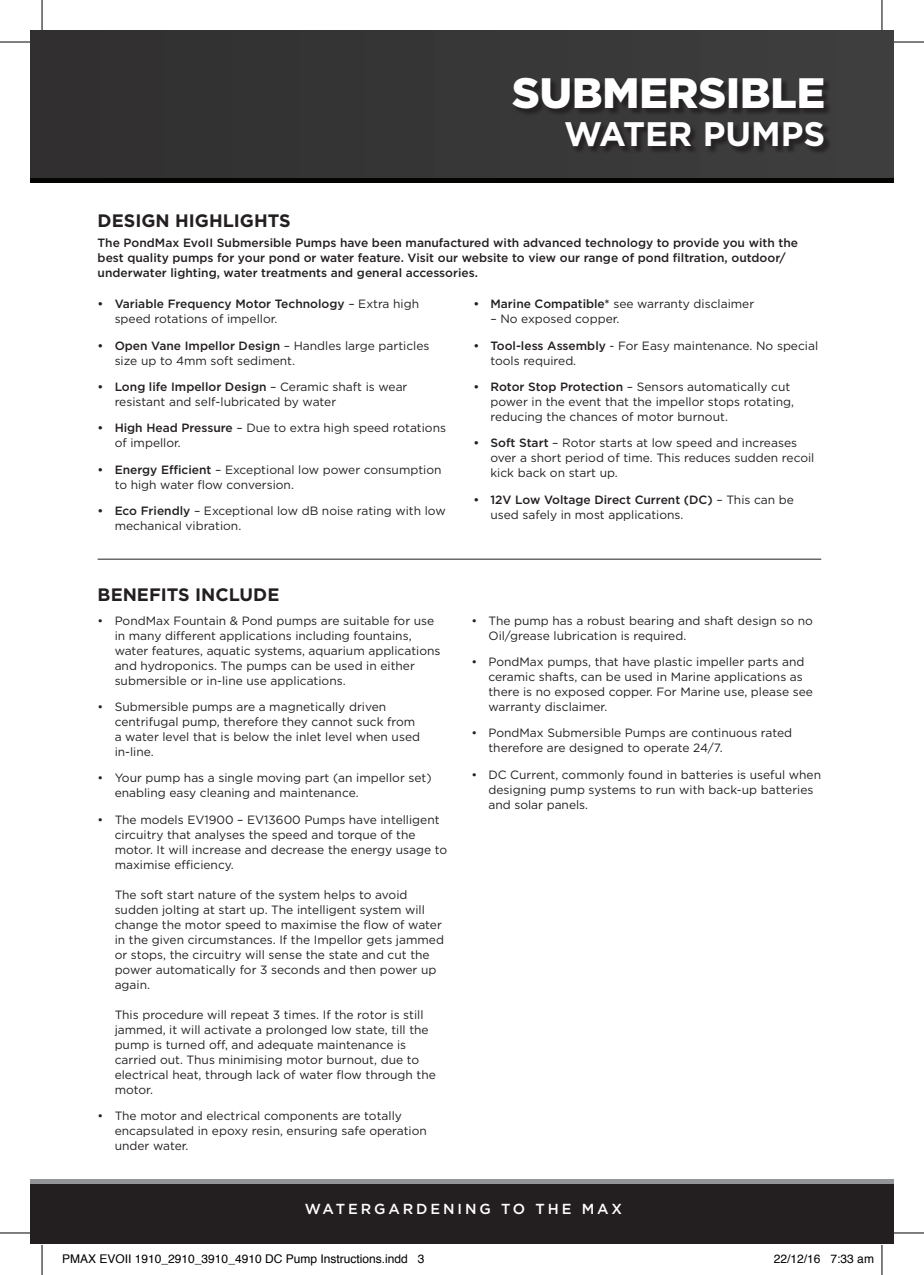
<style>
.page{position:relative;width:924px;height:1275px;background:#fff}
.page>*{position:absolute;margin:0;border:0;box-sizing:border-box;transform-origin:0 0}
.t1{font:900 42.6px "Gotham HTF";color:#fff}
.t2{font:700 34px "Gotham";color:#fff}
.t3{font:700 18px "Gotham";color:#231f20}
.t4{font:500 14.6px "Gotham";letter-spacing:.2em;color:#fff}
.t5{font:12px/15px "Gotham";color:#231f20}
.t6{font:500 12px/15px "Gotham";color:#231f20}
.t7{font:12px "Helvetica";color:#000}
.s1{font-weight:500}
</style>
<div class="page">
<div style="left:31px;top:1183px;width:861px;height:61px;background:#231f20"></div>
<hr style="left:31px;top:1179px;width:861px;height:4px;background:#939598">
<div style="left:31px;top:31px;width:861px;height:147px;background:#363536"></div>
<hr style="left:31px;top:178px;width:861px;height:4px;background:#040503">
<div style="left:512px;top:78px;width:319px;height:77px;background:#231f20;opacity:.85"></div>
<hr style="left:98px;top:558px;width:722px;height:1px;background:#231f20">
<hr style="left:0;top:42px;width:30px;height:1px;background:#000">
<hr style="left:893px;top:42px;width:30px;height:1px;background:#000">
<hr style="left:0;top:1232px;width:30px;height:1px;background:#000">
<hr style="left:893px;top:1232px;width:30px;height:1px;background:#000">
<hr style="left:42px;top:0;width:1px;height:30px;background:#000">
<hr style="left:42px;top:1245px;width:1px;height:30px;background:#000">
<hr style="left:881px;top:0;width:1px;height:30px;background:#000">
<hr style="left:881px;top:1245px;width:1px;height:30px;background:#000">
<h1 class="t1" style="left:512px;top:68px;width:314px">SUBMERSIBLE</h1>
<h2 class="t2" style="left:563px;top:111px;width:262px">WATER PUMPS</h2>
<h3 class="t3" style="left:98px;top:208px;width:194px">DESIGN HIGHLIGHTS</h3>
<p class="t6" style="left:98px;top:235px;width:701px">The PondMax EvoII Submersible Pumps have been manufactured with advanced technology to provide you with the best quality pumps for your pond or water feature. Visit our website to view our range of pond filtration, outdoor/ underwater lighting, water treatments and general accessories.</p>
<p class="t5" style="left:115px;top:296px;width:306px;text-indent:-17px"><span class="s1">• Variable Frequency Motor Technology</span> – Extra high speed rotations of impellor.</p>
<p class="t5" style="left:115px;top:338px;width:316px;text-indent:-17px"><span class="s1">• Open Vane Impellor Design</span> – Handles large particles size up to 4mm soft sediment.</p>
<p class="t5" style="left:115px;top:379px;width:294px;text-indent:-17px"><span class="s1">• Long life Impellor Design</span> – Ceramic shaft is wear resistant and self-lubricated by water</p>
<p class="t5" style="left:115px;top:420px;width:333px;text-indent:-17px"><span class="s1">• High Head Pressure</span> – Due to extra high speed rotations of impellor.</p>
<p class="t5" style="left:115px;top:462px;width:328px;text-indent:-17px"><span class="s1">• Energy Efficient</span> – Exceptional low power consumption to high water flow conversion.</p>
<p class="t5" style="left:115px;top:503px;width:332px;text-indent:-17px"><span class="s1">• Eco Friendly</span> – Exceptional low dB noise rating with low mechanical vibration.</p>
<h3 class="t3" style="left:98px;top:582px;width:183px">BENEFITS INCLUDE</h3>
<p class="t5" style="left:115px;top:613px;width:327px;text-indent:-17px">• PondMax Fountain &amp; Pond pumps are suitable for use in many different applications including fountains, water features, aquatic systems, aquarium applications and hydroponics. The pumps can be used in either submersible or in-line use applications.</p>
<p class="t5" style="left:115px;top:699px;width:307px;text-indent:-17px">• Submersible pumps are a magnetically driven centrifugal pump, therefore they cannot suck from a water level that is below the inlet level when used in-line.</p>
<p class="t5" style="left:115px;top:770px;width:318px;text-indent:-17px">• Your pump has a single moving part (an impellor set) enabling easy cleaning and maintenance.</p>
<p class="t5" style="left:115px;top:812px;width:334px;text-indent:-17px">• The models EV1900 – EV13600 Pumps have intelligent circuitry that analyses the speed and torque of the motor. It will increase and decrease the energy usage to maximise efficiency.</p>
<p class="t5" style="left:115px;top:887px;width:331px">The soft start nature of the system helps to avoid sudden jolting at start up. The intelligent system will change the motor speed to maximise the flow of water in the given circumstances. If the Impellor gets jammed or stops, the circuitry will sense the state and cut the power automatically for 3 seconds and then power up again.</p>
<p class="t5" style="left:115px;top:1007px;width:322px">This procedure will repeat 3 times. If the rotor is still jammed, it will activate a prolonged low state, till the pump is turned off, and adequate maintenance is carried out. Thus minimising motor burnout, due to electrical heat, through lack of water flow through the motor.</p>
<p class="t5" style="left:115px;top:1108px;width:313px;text-indent:-17px">• The motor and electrical components are totally encapsulated in epoxy resin, ensuring safe operation under water.</p>
<p class="t5" style="left:473px;top:296px;width:282px"><span class="s1">• Marine Compatible*</span> see warranty disclaimer</p>
<p class="t5" style="left:490px;top:311px;width:130px">– No exposed copper.</p>
<p class="t5" style="left:490px;top:338px;width:329px;text-indent:-17px"><span class="s1">• Tool-less Assembly</span> - For Easy maintenance. No special tools required.</p>
<p class="t5" style="left:490px;top:379px;width:305px;text-indent:-17px"><span class="s1">• Rotor Stop Protection</span> – Sensors automatically cut power in the event that the impellor stops rotating, reducing the chances of motor burnout.</p>
<p class="t5" style="left:490px;top:435px;width:325px;text-indent:-17px"><span class="s1">• Soft Start</span> – Rotor starts at low speed and increases over a short period of time. This reduces sudden recoil kick back on start up.</p>
<p class="t5" style="left:490px;top:492px;width:305px;text-indent:-17px"><span class="s1">• 12V Low Voltage Direct Current (DC)</span> – This can be used safely in most applications.</p>
<p class="t5" style="left:488px;top:613px;width:326px;text-indent:-17px">• The pump has a robust bearing and shaft design so no<br>Oil/grease lubrication is required.</p>
<p class="t5" style="left:488px;top:654px;width:326px;text-indent:-17px">• PondMax pumps, that have plastic impeller parts and ceramic shafts, can be used in Marine applications as there is no exposed copper. For Marine use, please see warranty disclaimer.</p>
<p class="t5" style="left:488px;top:725px;width:305px;text-indent:-17px">• PondMax Submersible Pumps are continuous rated therefore are designed to operate 24/7.</p>
<p class="t5" style="left:488px;top:767px;width:334px;text-indent:-17px">• DC Current, commonly found in batteries is useful when designing pump systems to run with back-up batteries and solar panels.</p>
<p class="t4" style="left:305px;top:1199px;width:318px">WATERGARDENING TO THE MAX</p>
<p class="t7" style="left:62px;top:1249px;width:364px">PMAX EVOII 1910_2910_3910_4910 DC Pump Instructions.indd 3</p>
<p class="t7" style="left:773px;top:1249px;width:102px">22/12/16 7:33 am</p>
</div>
